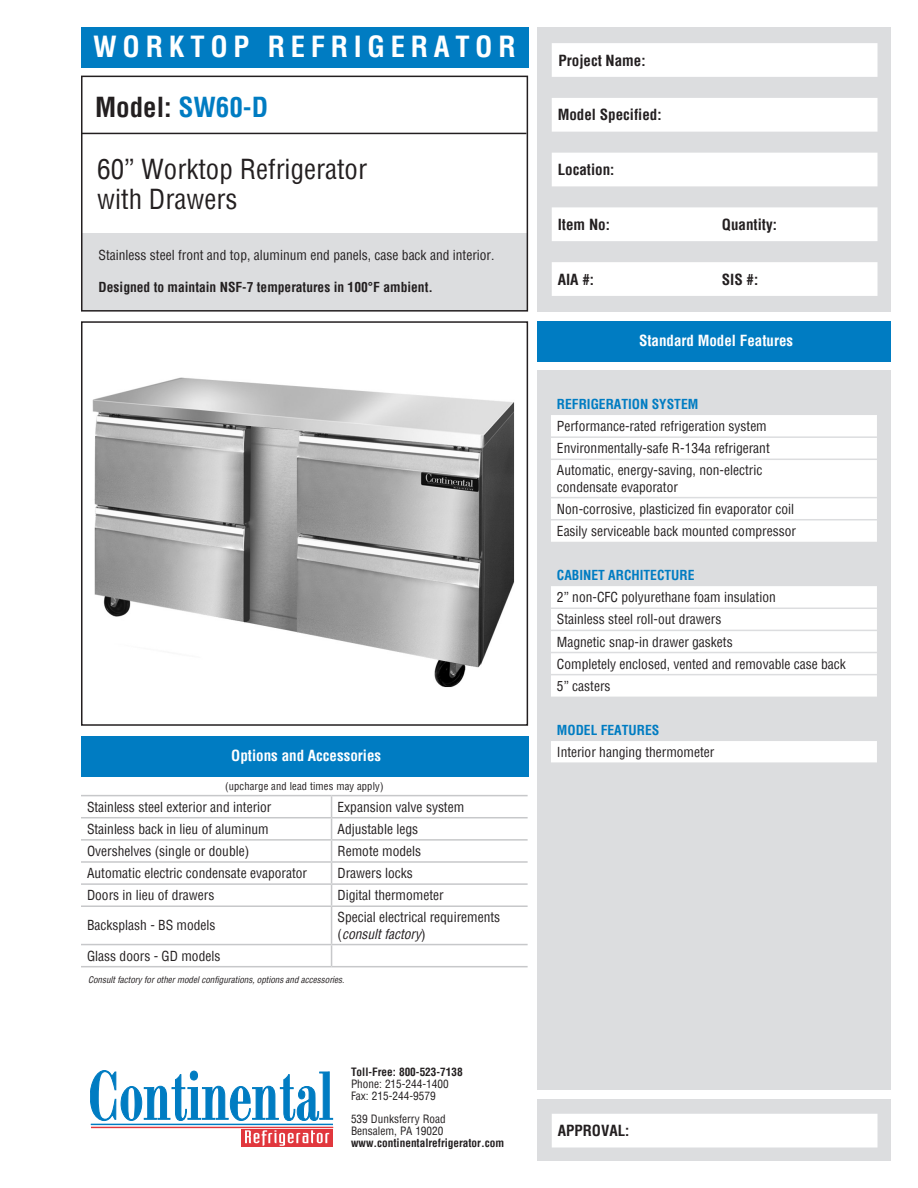
<style>
.page{position:relative;width:918px;height:1188px;background:#fff}
.page>*{position:absolute;margin:0;border:0;box-sizing:border-box;transform-origin:0 0}
.t1{font:700 condensed 28.5px "Helvetica";letter-spacing:.2em;color:#fff}
.t2{font:condensed 27px "Helvetica";color:#231f20}
.t3{font:700 condensed 27px "Helvetica";color:#231f20}
.t4{font:700 condensed 15px "Helvetica";color:#231f20}
.t5{font:700 condensed 15px "Helvetica";color:#fff}
.t6{font:condensed 13.5px "Helvetica";color:#231f20}
.t7{font:700 condensed 13.5px "Helvetica";color:#007cc2}
.t8{font:700 condensed 13.5px "Helvetica";color:#231f20}
.t9{font:italic condensed 13.5px "Helvetica";color:#231f20}
.t10{font:condensed 11.25px "Helvetica";color:#231f20}
.t11{font:700 condensed 11.25px "Helvetica";color:#231f20}
.t12{font:condensed 10.5px "Helvetica";letter-spacing:.015em;color:#231f20}
.t13{font:italic condensed 9px "Helvetica";color:#231f20}
.s1{color:#007cc2}
.s2{font-style:normal}
</style>
<div class="page">
<div style="left:538px;top:1099px;width:353px;height:62px;background:#dcdddf"></div>
<div style="left:81px;top:233px;width:446px;height:77px;background:#dcdddf"></div>
<div style="left:81px;top:321px;width:447px;height:405px;border:2px solid #231f20"></div>
<div style="left:538px;top:321px;width:353px;height:40px;background:#007cc2"></div>
<div style="left:538px;top:370px;width:353px;height:720px;background:#dcdddf"></div>
<div style="left:538px;top:27px;width:353px;height:285px;background:#dcdddf"></div>
<svg style="left:90px;top:1070px;width:243px;height:51px"></svg>
<hr style="left:91px;top:1124px;width:242px;height:1px;background:#007cc2">
<hr style="left:91px;top:1127px;width:242px;height:1px;background:#e1373d">
<div style="left:241px;top:1129px;width:92px;height:17px;background:#e1373d"></div>
<svg style="left:245px;top:1130px;width:84px;height:16px"></svg>
<svg style="left:552px;top:43px;width:326px;height:253px;fill:#fff"></svg>
<div style="left:81px;top:76px;width:447px;height:236px;border:2px solid #231f20"></div>
<div style="left:81px;top:27px;width:447px;height:40px;background:#007cc2"></div>
<div style="left:552px;top:1114px;width:326px;height:34px;background:#fff"></div>
<div style="left:81px;top:736px;width:447px;height:40px;background:#007cc2"></div>
<hr style="left:81px;top:133px;width:445px;height:1px;background:#231f20">
<img style="left:92px;top:377px;width:423px;height:311px">
<hr style="left:81px;top:795px;width:251px;height:1px;background:#c7c8ca">
<hr style="left:332px;top:795px;width:196px;height:1px;background:#c7c8ca">
<hr style="left:81px;top:817px;width:251px;height:1px;background:#c7c8ca">
<hr style="left:332px;top:817px;width:196px;height:1px;background:#c7c8ca">
<hr style="left:81px;top:839px;width:251px;height:2px;background:#c7c8ca">
<hr style="left:332px;top:839px;width:196px;height:2px;background:#c7c8ca">
<hr style="left:81px;top:861px;width:251px;height:2px;background:#c7c8ca">
<hr style="left:332px;top:861px;width:196px;height:2px;background:#c7c8ca">
<hr style="left:81px;top:883px;width:251px;height:2px;background:#c7c8ca">
<hr style="left:332px;top:883px;width:196px;height:2px;background:#c7c8ca">
<svg style="left:331px;top:796px;width:1px;height:109px"></svg>
<hr style="left:81px;top:905px;width:251px;height:2px;background:#c7c8ca">
<hr style="left:332px;top:905px;width:196px;height:2px;background:#c7c8ca">
<hr style="left:331px;top:907px;width:1px;height:37px;background:#c7c8ca">
<hr style="left:81px;top:944px;width:251px;height:1px;background:#c7c8ca">
<hr style="left:332px;top:944px;width:196px;height:1px;background:#c7c8ca">
<svg style="left:331px;top:945px;width:1px;height:21px"></svg>
<hr style="left:81px;top:966px;width:251px;height:1px;background:#c7c8ca">
<hr style="left:332px;top:966px;width:196px;height:1px;background:#c7c8ca">
<div style="left:551px;top:415px;width:326px;height:44px;background:#fff"></div>
<svg style="left:551px;top:460px;width:326px;height:302px;fill:#fff"></svg>
<svg style="left:551px;top:542px;width:326px;height:177px;fill:#fff"></svg>
<hr style="left:551px;top:608px;width:326px;height:1px;background:#dcdddf">
<hr style="left:551px;top:630px;width:326px;height:1px;background:#dcdddf">
<hr style="left:551px;top:652px;width:326px;height:1px;background:#dcdddf">
<hr style="left:551px;top:674px;width:326px;height:1px;background:#dcdddf">
<hr style="left:551px;top:519px;width:326px;height:1px;background:#dcdddf">
<hr style="left:551px;top:497px;width:326px;height:1px;background:#dcdddf">
<hr style="left:551px;top:436px;width:326px;height:2px;background:#dcdddf">
<p class="t1" style="left:93px;top:28px;width:424px">WORKTOP REFRIGERATOR</p>
<p class="t3" style="left:95px;top:89px;width:175px">Model: <span class="s1">SW60-D</span></p>
<p class="t2" style="left:97px;top:152px;width:271px">60” Worktop Refrigerator</p>
<p class="t2" style="left:97px;top:182px;width:142px">with Drawers</p>
<p class="t6" style="left:99px;top:246px;width:397px">Stainless steel front and top, aluminum end panels, case back and interior.</p>
<p class="t8" style="left:99px;top:278px;width:336px">Designed to maintain NSF-7 temperatures in 100°F ambient.</p>
<p class="t5" style="left:231px;top:746px;width:151px">Options and Accessories</p>
<p class="t12" style="left:225px;top:779px;width:160px">(upcharge and lead times may apply)</p>
<p class="t6" style="left:87px;top:798px;width:186px">Stainless steel exterior and interior</p>
<p class="t6" style="left:338px;top:798px;width:128px">Expansion valve system</p>
<p class="t6" style="left:87px;top:820px;width:183px">Stainless back in lieu of aluminum</p>
<p class="t6" style="left:338px;top:820px;width:82px">Adjustable legs</p>
<p class="t6" style="left:87px;top:842px;width:164px">Overshelves (single or double)</p>
<p class="t6" style="left:338px;top:842px;width:85px">Remote models</p>
<p class="t6" style="left:87px;top:864px;width:222px">Automatic electric condensate evaporator</p>
<p class="t6" style="left:338px;top:864px;width:77px">Drawers locks</p>
<p class="t6" style="left:87px;top:887px;width:129px">Doors in lieu of drawers</p>
<p class="t6" style="left:338px;top:887px;width:108px">Digital thermometer</p>
<p class="t6" style="left:87px;top:917px;width:130px">Backsplash - BS models</p>
<p class="t6" style="left:338px;top:909px;width:164px">Special electrical requirements</p>
<p class="t9" style="left:338px;top:925px;width:90px"><span class="s2">(</span>consult factory<span class="s2">)</span></p>
<p class="t6" style="left:87px;top:947px;width:135px">Glass doors - GD models</p>
<p class="t13" style="left:88px;top:974px;width:258px">Consult factory for other model configurations, options and accessories.</p>
<p class="t11" style="left:351px;top:1065px;width:113px">Toll-Free: 800-523-7138</p>
<p class="t10" style="left:351px;top:1077px;width:99px">Phone: 215-244-1400</p>
<p class="t10" style="left:351px;top:1089px;width:86px">Fax: 215-244-9579</p>
<p class="t10" style="left:351px;top:1112px;width:96px">539 Dunksferry Road</p>
<p class="t10" style="left:351px;top:1124px;width:94px">Bensalem, PA 19020</p>
<p class="t11" style="left:351px;top:1135px;width:155px">www.continentalrefrigerator.com</p>
<p class="t4" style="left:559px;top:50px;width:89px">Project Name:</p>
<p class="t4" style="left:558px;top:105px;width:105px">Model Specified:</p>
<p class="t4" style="left:558px;top:160px;width:58px">Location:</p>
<p class="t4" style="left:558px;top:215px;width:54px">Item No:</p>
<p class="t4" style="left:722px;top:215px;width:57px">Quantity:</p>
<p class="t4" style="left:558px;top:269px;width:38px">AIA #:</p>
<p class="t4" style="left:722px;top:269px;width:38px">SIS #:</p>
<p class="t5" style="left:639px;top:331px;width:156px">Standard Model Features</p>
<p class="t7" style="left:557px;top:395px;width:143px">REFRIGERATION SYSTEM</p>
<p class="t6" style="left:557px;top:417px;width:211px">Performance-rated refrigeration system</p>
<p class="t6" style="left:557px;top:440px;width:214px">Environmentally-safe R-134a refrigerant</p>
<p class="t6" style="left:557px;top:462px;width:207px">Automatic, energy-saving, non-electric</p>
<p class="t6" style="left:557px;top:478px;width:123px">condensate evaporator</p>
<p class="t6" style="left:557px;top:500px;width:239px">Non-corrosive, plasticized fin evaporator coil</p>
<p class="t6" style="left:557px;top:522px;width:241px">Easily serviceable back mounted compressor</p>
<p class="t7" style="left:557px;top:566px;width:139px">CABINET ARCHITECTURE</p>
<p class="t6" style="left:557px;top:589px;width:220px">2” non-CFC polyurethane foam insulation</p>
<p class="t6" style="left:557px;top:611px;width:166px">Stainless steel roll-out drawers</p>
<p class="t6" style="left:557px;top:633px;width:177px">Magnetic snap-in drawer gaskets</p>
<p class="t6" style="left:557px;top:655px;width:290px">Completely enclosed, vented and removable case back</p>
<p class="t6" style="left:557px;top:677px;width:55px">5” casters</p>
<p class="t7" style="left:557px;top:721px;width:104px">MODEL FEATURES</p>
<p class="t6" style="left:557px;top:743px;width:159px">Interior hanging thermometer</p>
<p class="t4" style="left:558px;top:1121px;width:73px">APPROVAL:</p>
</div>
